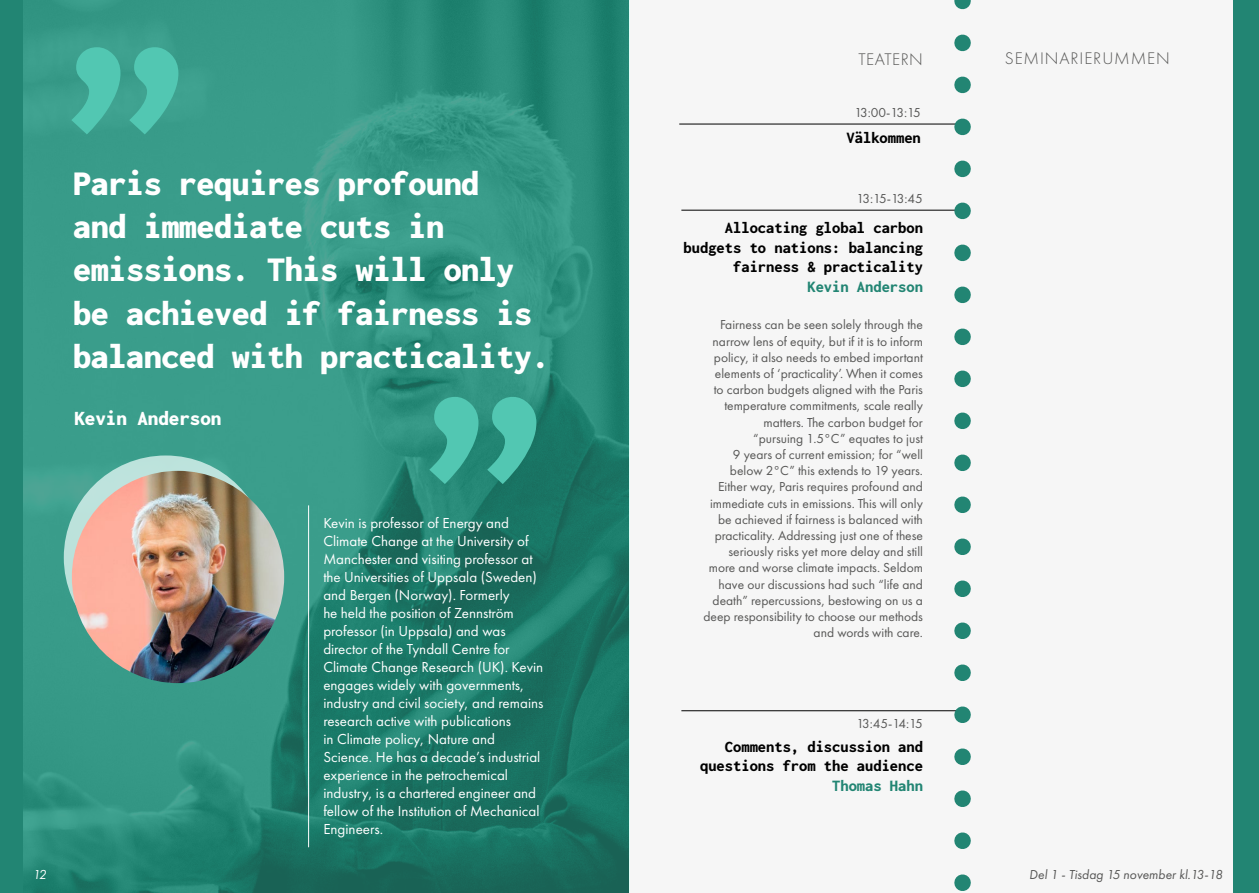
<style>
.page{position:relative;width:1259px;height:893px;background:#fff}
.page>*{position:absolute;margin:0;border:0;box-sizing:border-box;transform-origin:0 0}
.t1{font:282.3px "Inconsolata";color:#52c7b2}
.t2{font:36px/43.2px "Inconsolata";letter-spacing:-.01em;color:#fff}
.t3{font:21px "Inconsolata";color:#fff}
.t4{font:300 17.4px "Futura PT";letter-spacing:.05em;color:#575756}
.t5{font:300 17.4px "Futura PT";letter-spacing:.025em;color:#575756}
.t6{font:16.5px/19.8px "Inconsolata";color:#000;text-align:right}
.t7{font:16.5px "Inconsolata";color:#228573}
.t8{font:15px/18px "Futura PT";color:#fff}
.t9{font:13.5px/16.2px "Futura PT";color:#575756;text-align:right}
.t10{font:italic 13.5px "Futura PT";color:#575756}
.t11{font:italic 13.5px "Futura PT";color:#fff}
</style>
<div class="page">
<div style="left:629px;top:0;width:630px;height:893px;background:#f6f6f6"></div>
<div style="left:1233px;top:0;width:26px;height:893px;background:#228573"></div>
<hr style="left:681px;top:210px;width:285px;height:1px;background:#000">
<hr style="left:681px;top:710px;width:285px;height:1px;background:#000">
<hr style="left:679px;top:124px;width:285px;height:1px;background:#000">
<svg style="left:22px;top:0;width:607px;height:893px;fill:#339684"></svg>
<svg style="left:64px;top:455px;width:204px;height:204px;fill:#bde3dc"></svg>
<img style="left:72px;top:471px;width:212px;height:212px;border-radius:106px">
<hr style="left:308px;top:505px;width:1px;height:342px;background:#fff">
<div style="left:0;top:0;width:22px;height:893px;background:#228573"></div>
<svg style="left:954px;top:0;width:17px;height:891px"></svg>
<h1 class="t1" style="left:53px;top:-52px;width:143px">”</h1>
<h2 class="t2" style="left:73px;top:162px;width:478px">Paris requires profound<br>and immediate cuts in emissions. This will only be achieved if fairness is balanced with practicality.</h2>
<h3 class="t3" style="left:74px;top:404px;width:148px">Kevin Anderson</h3>
<h1 class="t1" style="left:411px;top:297px;width:143px">”</h1>
<p class="t8" style="left:323px;top:514px;width:215px">Kevin is professor of Energy and Climate Change at the University of Manchester and visiting professor at the Universities of Uppsala (Sweden) and Bergen (Norway). Formerly<br>he held the position of Zennström professor (in Uppsala) and was</p>
<p class="t8" style="left:323px;top:640px;width:222px">director of the Tyndall Centre for Climate Change Research (UK). Kevin engages widely with governments, industry and civil society, and remains research active with publications<br>in Climate policy, Nature and Science. He has a decade’s industrial experience in the petrochemical industry, is a chartered engineer and fellow of the Institution of Mechanical Engineers.</p>
<p class="t5" style="left:858px;top:50px;width:66px">TEATERN</p>
<p class="t4" style="left:1005px;top:49px;width:166px">SEMINARIERUMMEN</p>
<p class="t9" style="left:854px;top:104px;width:68px">13:00-13:15</p>
<p class="t6" style="left:846px;top:128px;width:76px">Välkommen</p>
<p class="t9" style="left:856px;top:190px;width:68px">13:15-13:45</p>
<p class="t6" style="left:683px;top:218px;width:241px">Allocating global carbon budgets to nations: balancing fairness &amp; practicality</p>
<p class="t7" style="left:807px;top:276px;width:117px">Kevin Anderson</p>
<p class="t9" style="left:703px;top:317px;width:221px">Fairness can be seen solely through the narrow lens of equity, but if it is to inform policy, it also needs to embed important elements of ‘practicality’. When it comes to carbon budgets aligned with the Paris temperature commitments, scale really matters. The carbon budget for<br>“pursuing 1.5°C” equates to just<br>9 years of current emission; for “well below 2°C” this extends to 19 years.<br>Either way, Paris requires profound and immediate cuts in emissions. This will only be achieved if fairness is balanced with practicality. Addressing just one of these seriously risks yet more delay and still more and worse climate impacts. Seldom have our discussions had such “life and death” repercussions, bestowing on us a deep responsibility to choose our methods and words with care.</p>
<p class="t9" style="left:856px;top:715px;width:68px">13:45-14:15</p>
<p class="t6" style="left:700px;top:737px;width:224px">Comments, discussion and questions from the audience</p>
<p class="t7" style="left:832px;top:775px;width:92px">Thomas Hahn</p>
<p class="t11" style="left:33px;top:866px;width:15px">12</p>
<p class="t10" style="left:1029px;top:866px;width:195px">Del 1 - Tisdag 15 november kl.13-18</p>
</div>
